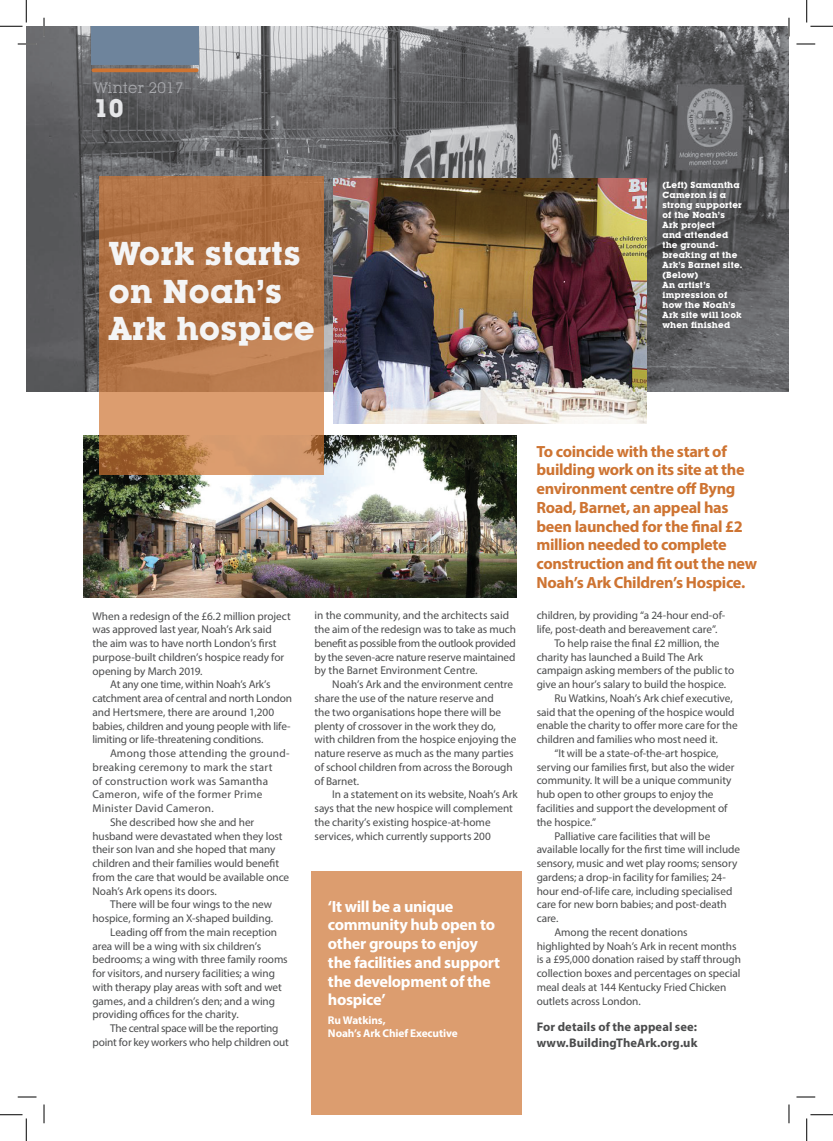
<style>
.page{position:relative;width:833px;height:1141px;background:#fff}
.page>*{position:absolute;margin:0;border:0;box-sizing:border-box;transform-origin:0 0}
.t1{font:700 32.5px/37.5px "Lubalin Graph IT Cby BT";letter-spacing:.01em;color:#f4f5f6}
.t2{font:700 25px "Lubalin Graph IT Cby BT";color:#e6e7e9}
.t3{font:700 16.25px/18.8px "Myriad Pro";letter-spacing:-.02em;color:#ce7432}
.t4{font:700 16.25px/18.8px "Myriad Pro";letter-spacing:-.02em;color:#fff}
.t5{font:15px "Lubalin Graph IT Cby BT";letter-spacing:.02em;color:#a8a9ad}
.t6{font:700 12.5px/16.2px "Myriad Pro";letter-spacing:.005em;color:#4b4c4d}
.t7{font:11.25px/13.8px "Myriad Pro";letter-spacing:-.005em;color:#4b4c4d}
.t8{font:11.25px "Myriad Pro";letter-spacing:.025em;color:#4b4c4d}
.t9{font:11.25px "Myriad Pro";letter-spacing:-.025em;color:#4b4c4d}
.t10{font:700 11.25px/12.5px "Myriad Pro";letter-spacing:-.01em;color:#fff}
.t11{font:700 8.75px/10px "Lubalin Graph IT Cby BT";letter-spacing:.025em;color:#fff}
</style>
<div class="page">
<img style="left:26px;top:26px;width:762px;height:366px">
<div style="left:92px;top:26px;width:107px;height:39px;background:#6e849c"></div>
<svg style="left:93px;top:68px;width:103px;height:4px"></svg>
<img style="left:333px;top:178px;width:313px;height:246px">
<img style="left:84px;top:435px;width:432px;height:162px">
<svg style="left:99px;top:177px;width:224px;height:298px;background:#b87a4c"></svg>
<div style="left:311px;top:870px;width:210px;height:244px;background:#dc9d6f"></div>
<svg style="left:18px;top:43px;width:18px;height:2px"></svg>
<svg style="left:796px;top:43px;width:18px;height:2px"></svg>
<svg style="left:18px;top:1096px;width:18px;height:1px"></svg>
<svg style="left:796px;top:1096px;width:18px;height:1px"></svg>
<svg style="left:43px;top:18px;width:2px;height:18px"></svg>
<svg style="left:43px;top:1104px;width:2px;height:19px"></svg>
<svg style="left:787px;top:18px;width:2px;height:18px"></svg>
<svg style="left:788px;top:1104px;width:1px;height:19px"></svg>
<svg style="left:0;top:0;width:27px;height:27px"></svg>
<svg style="left:0;top:1114px;width:27px;height:26px"></svg>
<svg style="left:806px;top:0;width:26px;height:27px"></svg>
<svg style="left:806px;top:1114px;width:26px;height:26px"></svg>
<h3 class="t5" style="left:94px;top:78px;width:91px">Winter 2017</h3>
<h2 class="t2" style="left:94px;top:93px;width:31px">10</h2>
<h1 class="t1" style="left:109px;top:234px;width:207px">Work starts on Noah’s<br>Ark hospice</h1>
<p class="t11" style="left:662px;top:180px;width:81px">(Left) Samantha<br>Cameron is a strong supporter of the Noah’s<br>Ark project<br>and attended the ground&shy;breaking at the<br>Ark’s Barnet site. (Below)<br>An artist’s impression of how the Noah’s<br>Ark site will look when finished</p>
<p class="t7" style="left:92px;top:608px;width:200px">When a redesign of the £6.2 million project</p>
<p class="t7" style="left:92px;top:622px;width:181px">was approved last year, Noah’s Ark said</p>
<p class="t7" style="left:92px;top:636px;width:185px">the aim was to have north London’s first</p>
<p class="t7" style="left:92px;top:650px;width:193px">purpose-built children’s hospice ready for</p>
<p class="t7" style="left:92px;top:663px;width:112px">opening by March 2019.</p>
<p class="t7" style="left:110px;top:677px;width:162px">At any one time, within Noah’s Ark’s</p>
<p class="t7" style="left:92px;top:691px;width:201px">catchment area of central and north London</p>
<p class="t7" style="left:92px;top:705px;width:183px">and Hertsmere, there are around 1,200</p>
<p class="t7" style="left:92px;top:718px;width:199px">babies, children and young people with life-</p>
<p class="t7" style="left:92px;top:732px;width:172px">limiting or life-threatening conditions.</p>
<p class="t8" style="left:110px;top:746px;width:181px">Among those attending the ground-</p>
<p class="t8" style="left:92px;top:760px;width:181px">breaking ceremony to mark the start</p>
<p class="t8" style="left:92px;top:773px;width:177px">of construction work was Samantha</p>
<p class="t8" style="left:92px;top:787px;width:171px">Cameron, wife of the former Prime</p>
<p class="t8" style="left:92px;top:801px;width:123px">Minister David Cameron.</p>
<p class="t7" style="left:110px;top:815px;width:145px">She described how she and her</p>
<p class="t7" style="left:92px;top:828px;width:191px">husband were devastated when they lost</p>
<p class="t7" style="left:92px;top:842px;width:184px">their son Ivan and she hoped that many</p>
<p class="t7" style="left:92px;top:856px;width:188px">children and their families would benefit</p>
<p class="t7" style="left:92px;top:870px;width:198px">from the care that would be available once</p>
<p class="t7" style="left:92px;top:883px;width:126px">Noah’s Ark opens its doors.</p>
<p class="t7" style="left:110px;top:897px;width:163px">There will be four wings to the new</p>
<p class="t7" style="left:92px;top:911px;width:182px">hospice, forming an X-shaped building.</p>
<p class="t7" style="left:110px;top:925px;width:168px">Leading off from the main reception</p>
<p class="t7" style="left:92px;top:938px;width:170px">area will be a wing with six children’s</p>
<p class="t7" style="left:92px;top:952px;width:197px">bedrooms; a wing with three family rooms</p>
<p class="t7" style="left:92px;top:966px;width:184px">for visitors, and nursery facilities; a wing</p>
<p class="t7" style="left:92px;top:980px;width:191px">with therapy play areas with soft and wet</p>
<p class="t7" style="left:92px;top:993px;width:184px">games, and a children’s den; and a wing</p>
<p class="t7" style="left:92px;top:1007px;width:148px">providing offices for the charity.</p>
<p class="t9" style="left:110px;top:1021px;width:170px">The central space will be the reporting</p>
<p class="t7" style="left:92px;top:1035px;width:198px">point for key workers who help children out</p>
<p class="t7" style="left:314px;top:608px;width:203px">in the community, and the architects said the aim of the redesign was to take as much benefit as possible from the outlook provided by the seven-acre nature reserve maintained by the Barnet Environment Centre.</p>
<p class="t7" style="left:314px;top:677px;width:203px;text-indent:18px">Noah’s Ark and the environment centre share the use of the nature reserve and<br>the two organisations hope there will be plenty of crossover in the work they do, with children from the hospice enjoying the nature reserve as much as the many parties of school children from across the Borough of Barnet.</p>
<p class="t7" style="left:314px;top:787px;width:204px;text-indent:18px">In a statement on its website, Noah’s Ark says that the new hospice will complement the charity’s existing hospice-at-home services, which currently supports 200</p>
<h3 class="t4" style="left:328px;top:896px;width:173px">‘It will be a unique community hub open to other groups to enjoy the facilities and support the development of the hospice’</h3>
<p class="t10" style="left:328px;top:1013px;width:131px">Ru Watkins,<br>Noah’s Ark Chief Executive</p>
<h3 class="t3" style="left:536px;top:441px;width:222px">To coincide with the start of building work on its site at the environment centre off Byng<br>Road, Barnet, an appeal has been launched for the final £2 million needed to complete construction and fit out the new<br>Noah’s Ark Children’s Hospice.</h3>
<p class="t7" style="left:536px;top:608px;width:190px">children, by providing “a 24-hour end-of-</p>
<p class="t7" style="left:536px;top:622px;width:182px">life, post-death and bereavement care”.</p>
<p class="t7" style="left:554px;top:636px;width:166px">To help raise the final £2 million, the</p>
<p class="t7" style="left:536px;top:649px;width:168px">charity has launched a Build The Ark</p>
<p class="t7" style="left:536px;top:663px;width:199px">campaign asking members of the public to</p>
<p class="t7" style="left:536px;top:677px;width:191px">give an hour’s salary to build the hospice.</p>
<p class="t7" style="left:554px;top:691px;width:180px">Ru Watkins, Noah’s Ark chief executive,</p>
<p class="t7" style="left:536px;top:704px;width:199px">said that the opening of the hospice would</p>
<p class="t7" style="left:536px;top:718px;width:202px">enable the charity to offer more care for the</p>
<p class="t7" style="left:536px;top:732px;width:183px">children and families who most need it.</p>
<p class="t7" style="left:554px;top:746px;width:166px">“It will be a state-of-the-art hospice,</p>
<p class="t7" style="left:536px;top:759px;width:199px">serving our families first, but also the wider</p>
<p class="t7" style="left:536px;top:773px;width:196px">community. It will be a unique community</p>
<p class="t7" style="left:536px;top:787px;width:178px">hub open to other groups to enjoy the</p>
<p class="t7" style="left:536px;top:801px;width:192px">facilities and support the development of</p>
<p class="t7" style="left:536px;top:814px;width:61px">the hospice.”</p>
<p class="t7" style="left:554px;top:828px;width:157px">Palliative care facilities that will be</p>
<p class="t7" style="left:536px;top:842px;width:205px">available locally for the first time will include</p>
<p class="t7" style="left:536px;top:856px;width:202px">sensory, music and wet play rooms; sensory</p>
<p class="t7" style="left:536px;top:869px;width:191px">gardens; a drop-in facility for families; 24-</p>
<p class="t7" style="left:536px;top:883px;width:197px">hour end-of-life care, including specialised</p>
<p class="t7" style="left:536px;top:897px;width:191px">care for new born babies; and post-death</p>
<p class="t7" style="left:536px;top:911px;width:23px">care.</p>
<p class="t7" style="left:554px;top:924px;width:135px">Among the recent donations</p>
<p class="t7" style="left:536px;top:938px;width:201px">highlighted by Noah’s Ark in recent months</p>
<p class="t7" style="left:536px;top:952px;width:206px">is a £95,000 donation raised by staff through</p>
<p class="t7" style="left:536px;top:966px;width:205px">collection boxes and percentages on special</p>
<p class="t7" style="left:536px;top:979px;width:191px">meal deals at 144 Kentucky Fried Chicken</p>
<p class="t7" style="left:536px;top:993px;width:105px">outlets across London.</p>
<p class="t6" style="left:536px;top:1018px;width:162px">For details of the appeal see: www.BuildingTheArk.org.uk</p>
</div>
